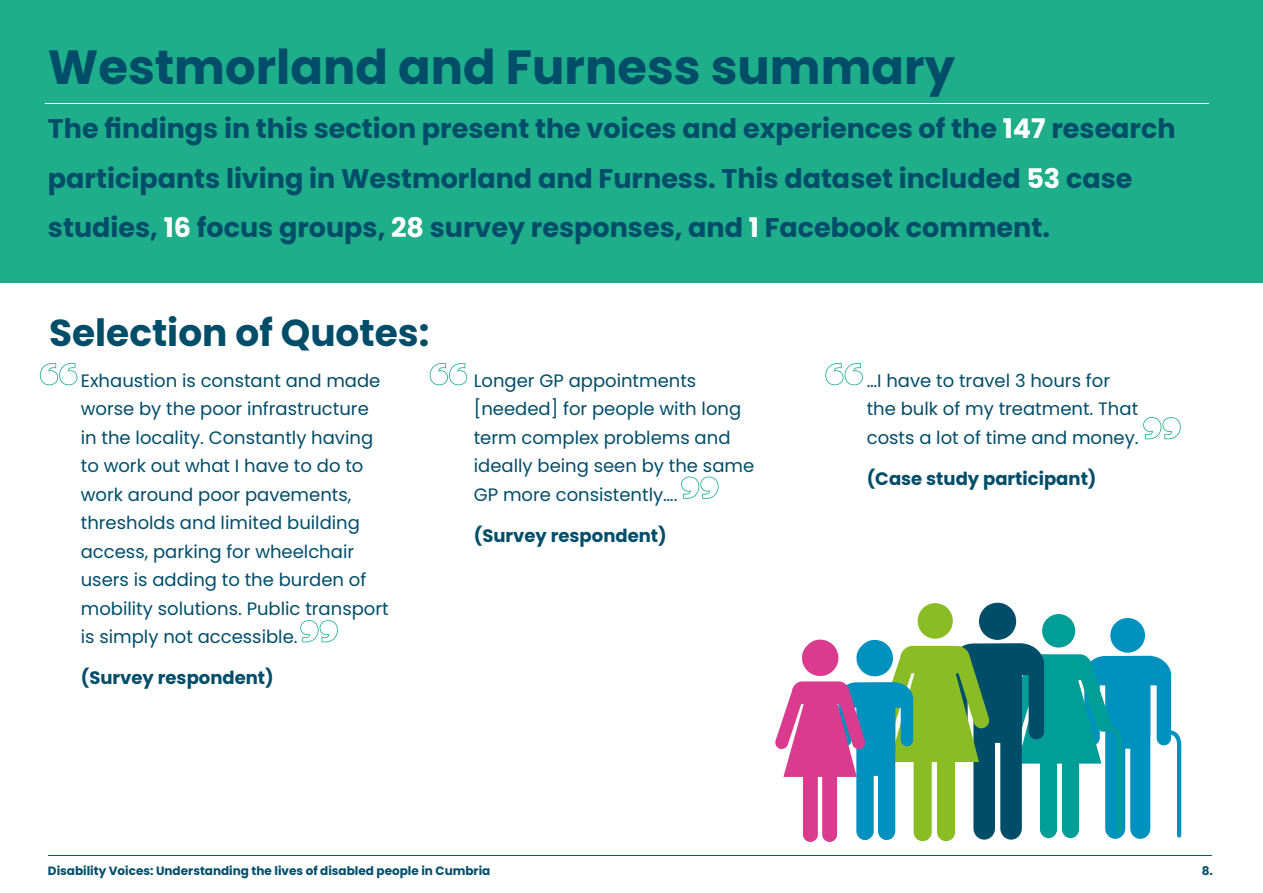
<style>
.page{position:relative;width:1263px;height:893px;background:#fff}
.page>*{position:absolute;margin:0;border:0;box-sizing:border-box;transform-origin:0 0}
.t1{font:700 48px "Poppins";color:#004d6a}
.t2{font:700 37.5px "Poppins";color:#004d6a}
.t3{font:700 27px/49.5px "Poppins";color:#004d6a}
.t4{font:18px/28.5px "Poppins";color:#004d6a}
.t5{font:700 18px "Poppins";color:#004d6a}
.t6{font:700 12px "Poppins";color:#004d6a}
.s1{color:#fff}
</style>
<div class="page">
<div style="left:0;top:0;width:1263px;height:283px;background:#1fae8a"></div>
<hr style="left:48px;top:855px;width:1164px;height:1px;background:#004d6a">
<hr style="left:45px;top:103px;width:1164px;height:1px;background:#fff">
<svg style="left:40px;top:363px;width:37px;height:22px"></svg>
<svg style="left:430px;top:363px;width:37px;height:22px"></svg>
<svg style="left:825px;top:363px;width:38px;height:22px"></svg>
<svg style="left:1143px;top:417px;width:38px;height:22px"></svg>
<svg style="left:681px;top:477px;width:38px;height:22px"></svg>
<svg style="left:300px;top:620px;width:38px;height:22px"></svg>
<div style="left:1110px;top:618px;width:35px;height:35px;background:#0091bf;border-radius:50%"></div>
<div style="left:1042px;top:614px;width:33px;height:33px;background:#009e96;border-radius:50%"></div>
<div style="left:979px;top:603px;width:37px;height:37px;background:#004d69;border-radius:50%"></div>
<div style="left:918px;top:603px;width:35px;height:36px;background:#8abd24;border-radius:50%"></div>
<svg style="left:775px;top:637px;width:406px;height:205px"></svg>
<h1 class="t1" style="left:48px;top:40px;width:908px">Westmorland and Furness summary</h1>
<h3 class="t3" style="left:48px;top:104px;width:1129px">The findings in this section present the voices and experiences of the <span class="s1">147</span> research participants living in Westmorland and Furness. This dataset included <span class="s1">53</span> case studies, <span class="s1">16</span> focus groups, <span class="s1">28</span> survey responses, and <span class="s1">1</span> Facebook comment.</h3>
<h2 class="t2" style="left:49px;top:311px;width:382px">Selection of Quotes:</h2>
<p class="t4" style="left:81px;top:366px;width:309px">Exhaustion is constant and made worse by the poor infrastructure in the locality. Constantly having to work out what I have to do to work around poor pavements, thresholds and limited building access, parking for wheelchair users is adding to the burden of mobility solutions. Public transport is simply not accessible.</p>
<p class="t5" style="left:81px;top:668px;width:195px">(Survey respondent)</p>
<p class="t4" style="left:474px;top:366px;width:282px">Longer GP appointments [needed] for people with long term complex problems and ideally being seen by the same<br>GP more consistently….</p>
<p class="t5" style="left:474px;top:525px;width:195px">(Survey respondent)</p>
<p class="t4" style="left:867px;top:366px;width:273px">…I have to travel 3 hours for the bulk of my treatment. That costs a lot of time and money.</p>
<p class="t5" style="left:867px;top:468px;width:231px">(Case study participant)</p>
<p class="t6" style="left:48px;top:864px;width:444px">Disability Voices: Understanding the lives of disabled people in Cumbria</p>
<p class="t6" style="left:1202px;top:864px;width:13px">8.</p>
</div>
